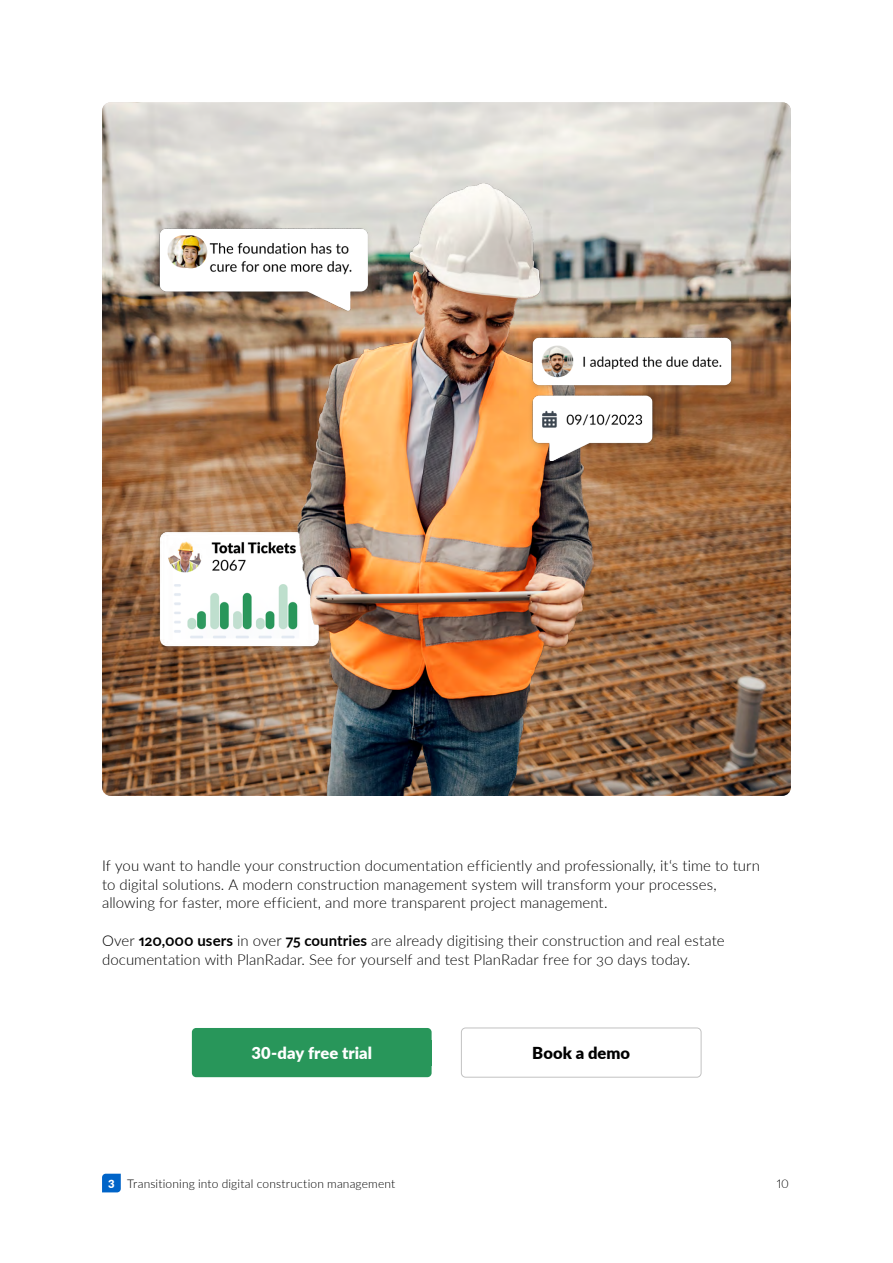
<style>
.page{position:relative;width:893px;height:1263px;background:#fff}
.page>*{position:absolute;margin:0;border:0;box-sizing:border-box;transform-origin:0 0}
.t1{font:900 16.5px "Lato";color:#fff}
.t2{font:900 16.5px "Lato";letter-spacing:.005em;color:#000}
.t3{font:300 15px/18.8px "Lato";letter-spacing:.005em;color:#000}
.t4{font:300 12px "Lato";letter-spacing:.01em;color:#000}
.s1{font-weight:700}
.s2{font-weight:900;font-size:11.25px;color:#fff}
</style>
<div class="page">
<img style="left:102px;top:102px;width:689px;height:694px">
<img style="left:154px;top:528px;width:143px;height:174px">
<img style="left:297px;top:183px;width:296px;height:613px">
<img style="left:153px;top:224px;width:220px;height:106px">
<img style="left:526px;top:334px;width:211px;height:126px">
<img style="left:174px;top:235px;width:33px;height:33px;border-radius:16px">
<svg style="left:102px;top:1174px;width:19px;height:18px"></svg>
<div style="left:192px;top:1028px;width:240px;height:49px;background:#28965a;border-radius:4px"></div>
<div style="left:461px;top:1027px;width:240px;height:50px;border:1px solid #000;border-radius:4px"></div>
<p class="t3" style="left:102px;top:855px;width:659px">If you want to handle your construction documentation efficiently and professionally, it‘s time to turn to digital solutions. A modern construction management system will transform your processes, allowing for faster, more efficient, and more transparent project management.</p>
<p class="t3" style="left:102px;top:930px;width:624px">Over <span class="s1">120,000 users</span> in over <span class="s1">75 countries</span> are already digitising their construction and real estate documentation with PlanRadar. See for yourself and test PlanRadar free for 30 days today.</p>
<p class="t1" style="left:251px;top:1041px;width:122px">30-day free trial</p>
<p class="t2" style="left:532px;top:1041px;width:100px">Book a demo</p>
<p class="t4" style="left:108px;top:1175px;width:289px"><span class="s2">3</span> Transitioning into digital construction management</p>
<p class="t4" style="left:777px;top:1175px;width:14px">10</p>
</div>
